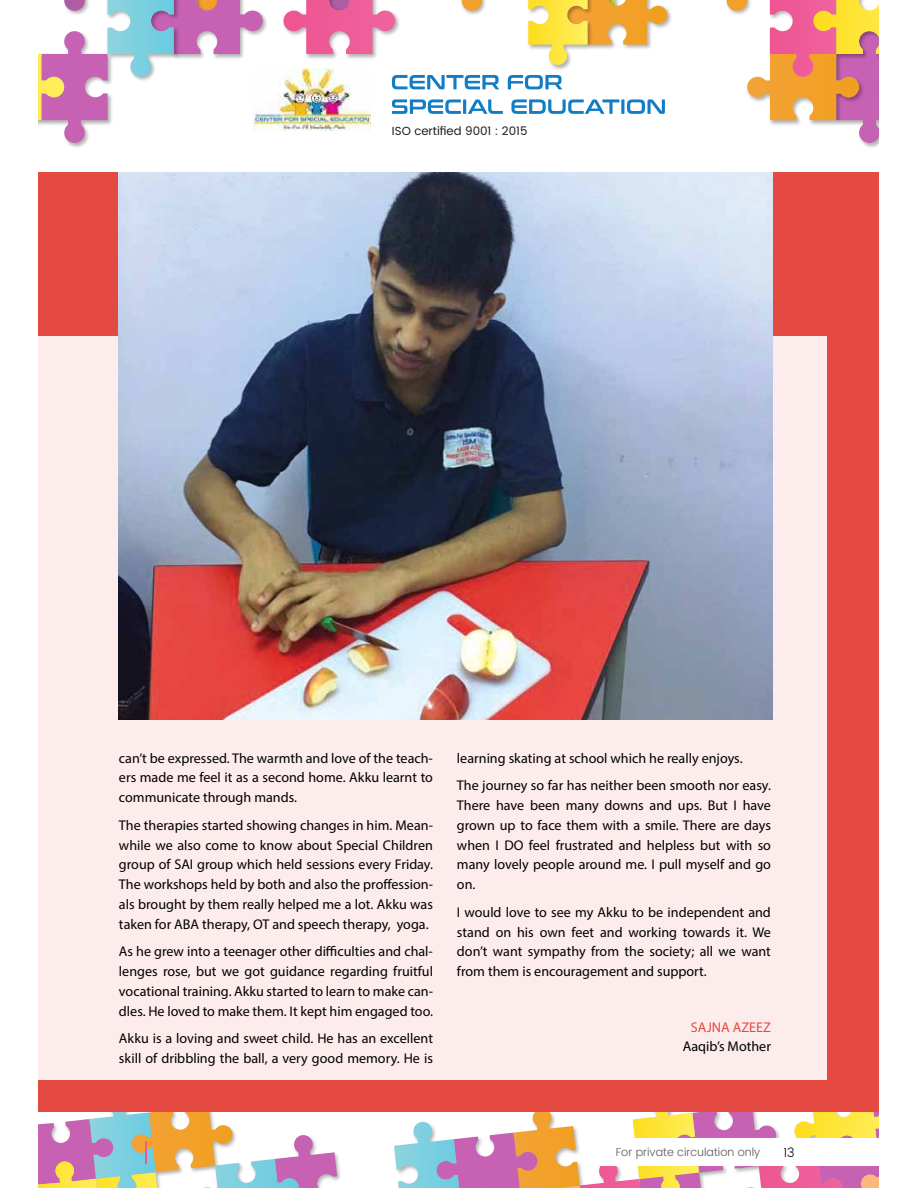
<style>
.page{position:relative;width:918px;height:1188px;background:#fff}
.page>*{position:absolute;margin:0;border:0;box-sizing:border-box;transform-origin:0 0}
.t1{font:14.1px/19.8px "Myriad Pro";color:#000;text-align:justify}
.t2{font:14.1px "Myriad Pro";color:#e44942}
.t3{font:300 12.75px "Poppins";color:#000}
.t4{font:11.7px "Poppins";color:#1d1d1b}
.t5{font:300 11.25px "Poppins";color:#58595b}
</style>
<div class="page">
<svg style="left:394px;top:1112px;width:485px;height:76px"></svg>
<svg style="left:39px;top:1112px;width:302px;height:76px"></svg>
<img style="left:263px;top:69px;width:107px;height:61px">
<svg style="left:392px;top:75px;width:107px;height:14px"></svg>
<svg style="left:508px;top:75px;width:54px;height:14px"></svg>
<svg style="left:392px;top:99px;width:69px;height:15px"></svg>
<hr style="left:463px;top:99px;width:3px;height:15px;background:#127dc5">
<svg style="left:468px;top:99px;width:35px;height:15px"></svg>
<svg style="left:511px;top:99px;width:101px;height:15px"></svg>
<img style="left:612px;top:0;width:267px;height:148px">
<img style="left:461px;top:0;width:24px;height:15px">
<svg style="left:462px;top:0;width:20px;height:11px"></svg>
<svg style="left:727px;top:0;width:152px;height:143px"></svg>
<img style="left:667px;top:0;width:8px;height:52px">
<img style="left:306px;top:14px;width:94px;height:45px">
<svg style="left:283px;top:0;width:112px;height:54px"></svg>
<img style="left:263px;top:15px;width:4px;height:16px">
<img style="left:551px;top:65px;width:18px;height:5px">
<svg style="left:528px;top:0;width:139px;height:65px"></svg>
<img style="left:67px;top:143px;width:19px;height:5px">
<svg style="left:39px;top:0;width:224px;height:143px"></svg>
<div style="left:587px;top:1139px;width:292px;height:27px;background:#fff"></div>
<hr style="left:145px;top:1141px;width:2px;height:22px;background:#ee5793">
<div style="left:39px;top:172px;width:840px;height:940px;background:#e44942"></div>
<div style="left:39px;top:336px;width:788px;height:744px;background:#fceceb"></div>
<img style="left:119px;top:172px;width:653px;height:548px">
<p class="t4" style="left:392px;top:123px;width:137px">ISO certified 9001 : 2015</p>
<p class="t1" style="left:119px;top:748px;width:316px">can’t be expressed. The warmth and love of the teach&shy;ers made me feel it as a second home. Akku learnt to communicate through mands.</p>
<p class="t1" style="left:119px;top:815px;width:316px">The therapies started showing changes in him. Mean&shy;while we also come to know about Special Children group of SAI group which held sessions every Friday.<br>The workshops held by both and also the proffession&shy;als brought by them really helped me a lot. Akku was taken for ABA therapy, OT and speech therapy, yoga.</p>
<p class="t1" style="left:119px;top:942px;width:316px">As he grew into a teenager other difficulties and chal&shy;lenges rose, but we got guidance regarding fruitful vocational training. Akku started to learn to make can&shy;dles. He loved to make them. It kept him engaged too.</p>
<p class="t1" style="left:119px;top:1029px;width:316px">Akku is a loving and sweet child. He has an excellent skill of dribbling the ball, a very good memory. He is</p>
<p class="t1" style="left:457px;top:744px;width:315px;line-height:27.8px">learning skating at school which he really enjoys.<br>The journey so far has neither been smooth nor easy.</p>
<p class="t1" style="left:457px;top:795px;width:316px">There have been many downs and ups. But I have grown up to face them with a smile. There are days when I DO feel frustrated and helpless but with so many lovely people around me. I pull myself and go on.</p>
<p class="t1" style="left:457px;top:902px;width:316px">I would love to see my Akku to be independent and stand on his own feet and working towards it. We don’t want sympathy from the society; all we want from them is encouragement and support.</p>
<p class="t2" style="left:691px;top:1018px;width:82px">SAJNA AZEEZ</p>
<p class="t1" style="left:683px;top:1036px;width:90px">Aaqib’s Mother</p>
<p class="t5" style="left:616px;top:1144px;width:146px">For private circulation only</p>
<p class="t3" style="left:783px;top:1143px;width:13px">13</p>
</div>
